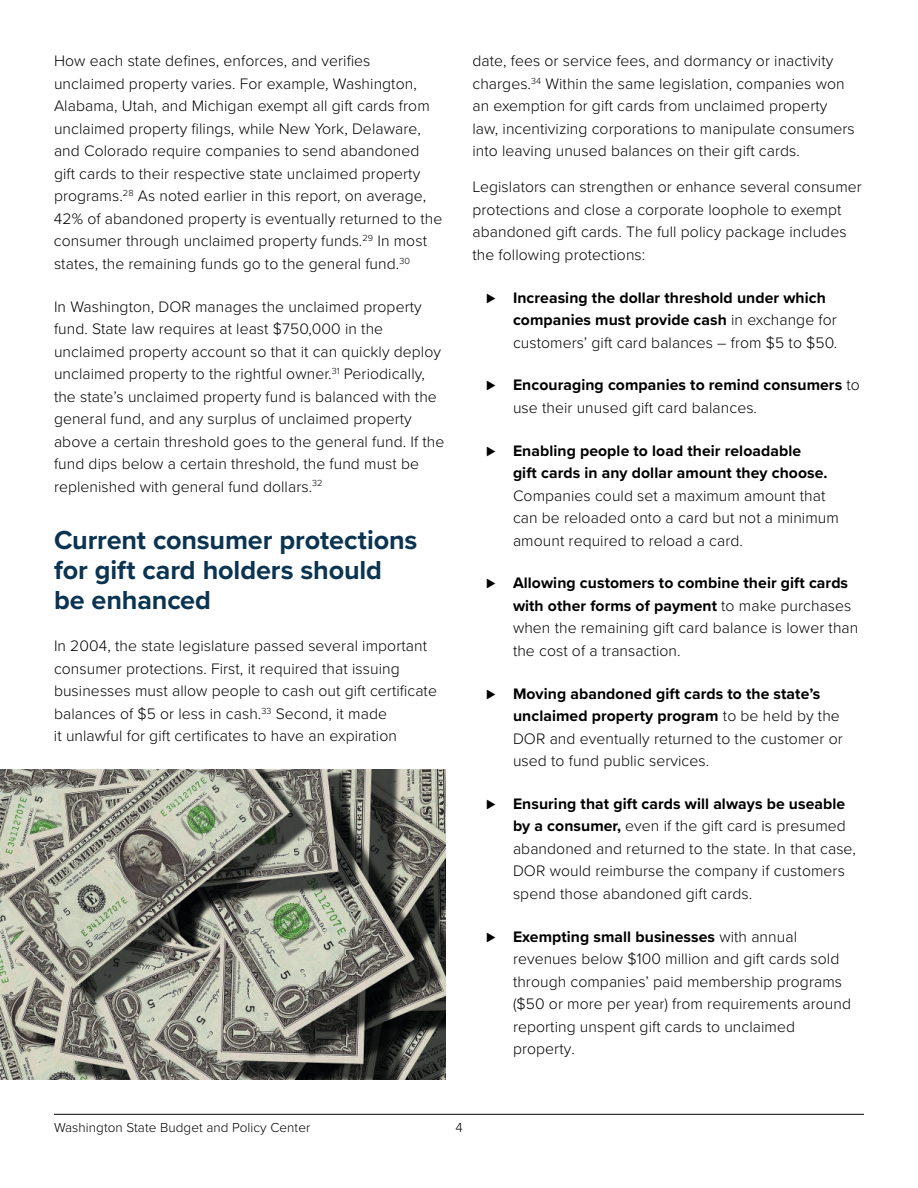
<style>
.page{position:relative;width:918px;height:1188px;background:#fff}
.page>*{position:absolute;margin:0;border:0;box-sizing:border-box;transform-origin:0 0}
.t1{font:700 27px/30px "Proxima Nova";letter-spacing:-.005em;color:#0a3451}
.t2{font:300 15.75px/22.5px "Proxima Nova";letter-spacing:.005em;color:#000}
.t3{font:700 15.75px/22.5px "Proxima Nova";letter-spacing:.005em;color:#000}
.t4{font:300 13.5px "Proxima Nova";letter-spacing:.005em;color:#000}
.s1{font-weight:300}
.s2{font-weight:700}
</style>
<div class="page">
<hr style="left:54px;top:1114px;width:810px;height:1px;background:#000">
<img style="left:0;top:770px;width:446px;height:310px">
<p class="t2" style="left:54px;top:51px;width:390px">How each state defines, enforces, and verifies unclaimed property varies. For example, Washington, Alabama, Utah, and Michigan exempt all gift cards from unclaimed property filings, while New York, Delaware, and Colorado require companies to send abandoned gift cards to their respective state unclaimed property programs.<sup>28</sup> As noted earlier in this report, on average, 42% of abandoned property is eventually returned to the consumer through unclaimed property funds.<sup>29</sup> In most states, the remaining funds go to the general fund.<sup>30</sup></p>
<p class="t2" style="left:54px;top:296px;width:392px">In Washington, DOR manages the unclaimed property fund. State law requires at least $750,000 in the unclaimed property account so that it can quickly deploy unclaimed property to the rightful owner.<sup>31</sup> Periodically, the state’s unclaimed property fund is balanced with the general fund, and any surplus of unclaimed property above a certain threshold goes to the general fund. If the fund dips below a certain threshold, the fund must be replenished with general fund dollars.<sup>32</sup></p>
<h1 class="t1" style="left:54px;top:526px;width:365px">Current consumer protections for gift card holders should be enhanced</h1>
<p class="t2" style="left:54px;top:636px;width:384px">In 2004, the state legislature passed several important consumer protections. First, it required that issuing businesses must allow people to cash out gift certificate balances of $5 or less in cash.<sup>33</sup> Second, it made<br>it unlawful for gift certificates to have an expiration</p>
<p class="t2" style="left:472px;top:51px;width:384px">date, fees or service fees, and dormancy or inactivity charges.<sup>34</sup> Within the same legislation, companies won an exemption for gift cards from unclaimed property law, incentivizing corporations to manipulate consumers into leaving unused balances on their gift cards.</p>
<p class="t2" style="left:473px;top:177px;width:391px">Legislators can strengthen or enhance several consumer protections and close a corporate loophole to exempt abandoned gift cards. The full policy package includes the following protections:</p>
<p class="t3" style="left:513px;top:287px;width:326px;text-indent:-27px">⊲ Increasing the dollar threshold under which companies must provide cash <span class="s1">in exchange for customers’ gift card balances – from $5 to $50.</span></p>
<p class="t3" style="left:513px;top:375px;width:348px;text-indent:-27px">⊲ Encouraging companies to remind consumers <span class="s1">to use their unused gift card balances.</span></p>
<p class="t3" style="left:513px;top:440px;width:316px;text-indent:-27px">⊲ Enabling people to load their reloadable gift cards in any dollar amount they choose.</p>
<p class="t2" style="left:513px;top:485px;width:327px">Companies could set a maximum amount that can be reloaded onto a card but not a minimum amount required to reload a card.</p>
<p class="t2" style="left:513px;top:573px;width:347px;text-indent:-27px"><span class="s2">⊲ Allowing customers to combine their gift cards with other forms of payment</span> to make purchases when the remaining gift card balance is lower than the cost of a transaction.</p>
<p class="t2" style="left:513px;top:683px;width:331px;text-indent:-27px"><span class="s2">⊲ Moving abandoned gift cards to the state’s unclaimed property program</span> to be held by the DOR and eventually returned to the customer or used to fund public services.</p>
<p class="t2" style="left:513px;top:793px;width:344px;text-indent:-27px"><span class="s2">⊲ Ensuring that gift cards will always be useable by a consumer,</span> even if the gift card is presumed abandoned and returned to the state. In that case, DOR would reimburse the company if customers spend those abandoned gift cards.</p>
<p class="t2" style="left:513px;top:926px;width:340px;text-indent:-27px"><span class="s2">⊲ Exempting small businesses</span> with annual revenues below $100 million and gift cards sold through companies’ paid membership programs ($50 or more per year) from requirements around reporting unspent gift cards to unclaimed property.</p>
<p class="t4" style="left:54px;top:1122px;width:258px">Washington State Budget and Policy Center</p>
<p class="t4" style="left:455px;top:1121px;width:9px">4</p>
</div>
